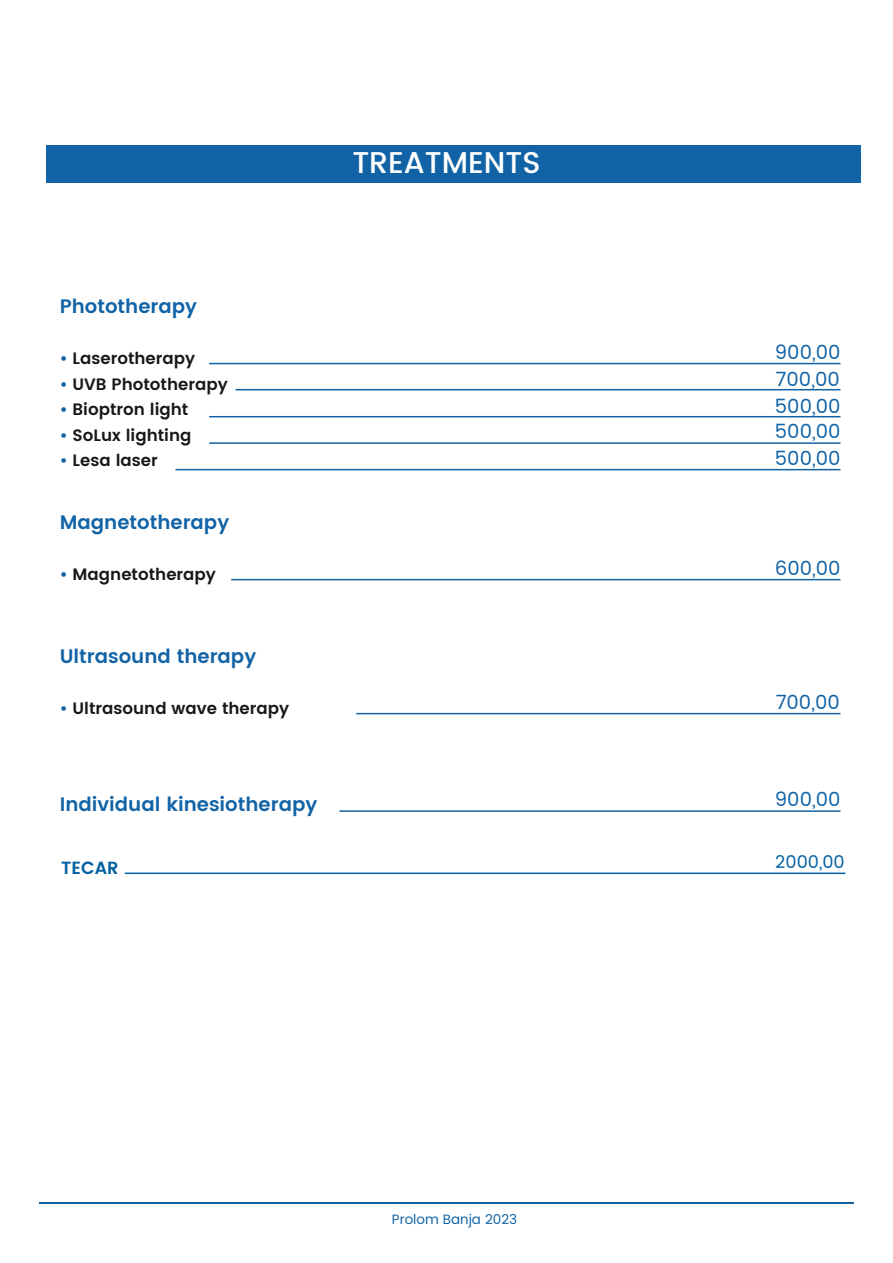
<style>
.page{position:relative;width:893px;height:1263px;background:#fff}
.page>*{position:absolute;margin:0;border:0;box-sizing:border-box;transform-origin:0 0}
.t1{font:500 30px "Poppins";color:#fff}
.t2{font:600 19.5px "Poppins";color:#1163a6}
.t3{font:19.5px/26.5px "Poppins";color:#1163a6;text-align:justify}
.t4{font:17.55px "Poppins";color:#0060a2}
.t5{font:600 17.55px "Poppins";color:#0060a2}
.t6{font:600 16.5px "Poppins";color:#17171b}
.t7{font:13.5px "Poppins";color:#1163a6}
.s1{color:#1163a6}
</style>
<div class="page">
<hr style="left:39px;top:1202px;width:815px;height:2px;background:#1163a6">
<div style="left:46px;top:145px;width:814px;height:38px;background:#1163a6"></div>
<hr style="left:209px;top:363px;width:631px;height:1px;background:#1163a6">
<hr style="left:235px;top:389px;width:605px;height:1px;background:#1163a6">
<hr style="left:209px;top:416px;width:631px;height:1px;background:#1163a6">
<hr style="left:209px;top:442px;width:631px;height:2px;background:#1163a6">
<hr style="left:175px;top:469px;width:665px;height:1px;background:#1163a6">
<hr style="left:231px;top:579px;width:609px;height:1px;background:#1163a6">
<hr style="left:356px;top:713px;width:484px;height:1px;background:#1163a6">
<hr style="left:340px;top:810px;width:500px;height:2px;background:#1163a6">
<hr style="left:125px;top:872px;width:720px;height:2px;background:#0060a2">
<p class="t2" style="left:60px;top:292px;width:139px">Phototherapy</p>
<p class="t6" style="left:60px;top:346px;width:137px"><span class="s1">•</span> Laserotherapy</p>
<p class="t6" style="left:60px;top:372px;width:170px"><span class="s1">•</span> UVB Phototherapy</p>
<p class="t6" style="left:60px;top:397px;width:130px"><span class="s1">•</span> Bioptron light</p>
<p class="t6" style="left:60px;top:423px;width:133px"><span class="s1">•</span> SoLux lighting</p>
<p class="t6" style="left:60px;top:448px;width:100px"><span class="s1">•</span> Lesa laser</p>
<h1 class="t1" style="left:352px;top:141px;width:190px">TREATMENTS</h1>
<p class="t3" style="left:775px;top:339px;width:67px">900,00<br>700,00<br>500,00<br>500,00<br>500,00</p>
<p class="t2" style="left:60px;top:508px;width:171px">Magnetotherapy</p>
<p class="t6" style="left:60px;top:562px;width:158px"><span class="s1">•</span> Magnetotherapy</p>
<p class="t3" style="left:775px;top:555px;width:67px">600,00</p>
<p class="t2" style="left:60px;top:642px;width:198px">Ultrasound therapy</p>
<p class="t6" style="left:60px;top:696px;width:231px"><span class="s1">•</span> Ultrasound wave therapy</p>
<p class="t3" style="left:776px;top:689px;width:66px">700,00</p>
<p class="t2" style="left:60px;top:790px;width:259px">Individual kinesiotherapy</p>
<p class="t3" style="left:775px;top:787px;width:67px">900,00</p>
<p class="t5" style="left:61px;top:855px;width:59px">TECAR</p>
<p class="t7" style="left:392px;top:1209px;width:127px">Prolom Banja 2023</p>
<p class="t4" style="left:775px;top:849px;width:71px">2000,00</p>
</div>
